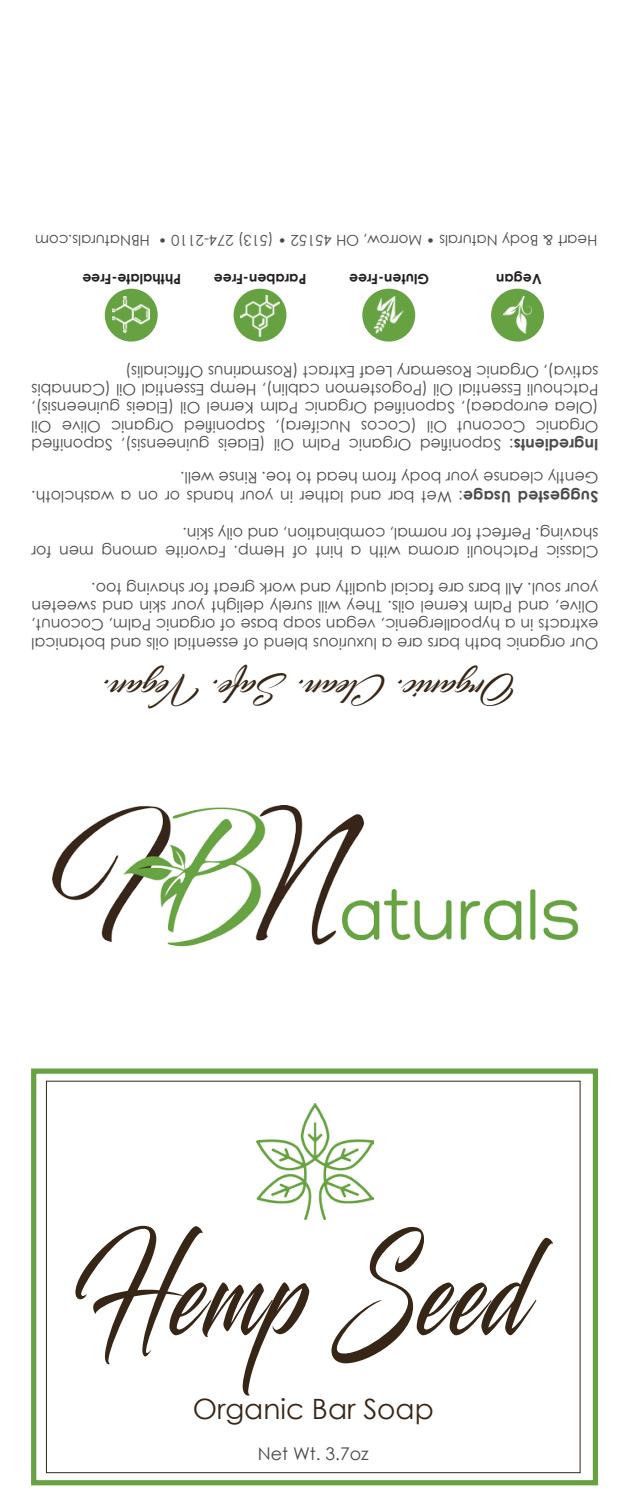
<style>
.page{position:relative;width:630px;height:1512px;background:#fff}
.page>*{position:absolute;margin:0;border:0;box-sizing:border-box;transform-origin:0 0}
.t1{font:131.25px "Blacksword";letter-spacing:.03em;color:#372516;scale:.67 1}
.t2{font:31.5px "Blacksword";letter-spacing:.03em;color:#372516}
.t3{font:28px "Century Gothic";color:#372517}
.t4{font:17.5px "Century Gothic";color:#494a4a}
.t5{font:15.75px/18.2px "Century Gothic";color:#494a4a;text-align:justify}
.t6{font:14.7px "Century Gothic";color:#494a4a}
.t7{font:700 14px "Century Gothic";color:#231f20}
.s1{font-weight:700}
</style>
<div class="page">
<div style="left:31px;top:1068px;width:567px;height:417px;border:5px solid #67a242"></div>
<img style="left:256px;top:1103px;width:117px;height:116px">
<img style="left:52px;top:805px;width:527px;height:142px">
<div style="left:491px;top:289px;width:53px;height:53px;background:#67a242;border-radius:50%"></div>
<img style="left:503px;top:296px;width:29px;height:38px">
<div style="left:362px;top:289px;width:53px;height:53px;background:#67a242;border-radius:50%"></div>
<img style="left:374px;top:296px;width:29px;height:38px">
<div style="left:234px;top:289px;width:52px;height:53px;background:#67a242;border-radius:50%"></div>
<img style="left:241px;top:296px;width:38px;height:41px">
<div style="left:105px;top:289px;width:53px;height:53px;background:#67a242;border-radius:50%"></div>
<img style="left:113px;top:296px;width:37px;height:37px">
<p class="t6" style="left:597px;top:251px;width:564px;rotate:-180deg">Heart &amp; Body Naturals • Morrow, OH 45152 • (513) 274-2110 • HBNaturals.com</p>
<p class="t7" style="left:181px;top:289px;width:100px;rotate:-180deg">Phthalate-Free</p>
<p class="t7" style="left:306px;top:289px;width:94px;rotate:-180deg">Paraben-Free</p>
<p class="t7" style="left:429px;top:289px;width:82px;rotate:-180deg">Gluten-Free</p>
<p class="t7" style="left:542px;top:289px;width:47px;rotate:-180deg">Vegan</p>
<p class="t5" style="left:598px;top:454px;width:568px;rotate:-180deg"><span class="s1">Ingredients</span>: Saponified Organic Palm Oil (Elaeis guineensis), Saponified Organic Coconut Oil (Cocos Nucifera), Saponified Organic Olive Oil (Olea europaea), Saponified Organic Palm Kernel Oil (Elaeis guineensis), Patchouli Essential Oil (Pogostemon cablin), Hemp Essential Oil (Cannabis sativa), Organic Rosemary Leaf Extract (Rosmarinus Officinalis)</p>
<p class="t5" style="left:598px;top:506px;width:569px;rotate:-180deg"><span class="s1">Suggested Usage</span>: Wet bar and lather in your hands or on a washcloth.<br>Gently cleanse your body from head to toe. Rinse well.</p>
<p class="t5" style="left:598px;top:561px;width:569px;rotate:-180deg">Classic Patchouli aroma with a hint of Hemp. Favorite among men for shaving. Perfect for normal, combination, and oily skin.</p>
<p class="t5" style="left:598px;top:653px;width:569px;rotate:-180deg">Our organic bath bars are a luxurious blend of essential oils and botanical extracts in a hypoallergenic, vegan soap base of organic Palm, Coconut, Olive, and Palm Kernel oils. They will surely delight your skin and sweeten your soul. All bars are facial quality and work great for shaving too.</p>
<p class="t2" style="left:518px;top:710px;width:417px;rotate:-180deg">Organic. Clean. Safe. Vegan.</p>
<p class="t1" style="left:72px;top:1212px;width:680px">Hemp Seed</p>
<p class="t3" style="left:193px;top:1389px;width:243px">Organic Bar Soap</p>
<p class="t4" style="left:258px;top:1442px;width:112px">Net Wt. 3.7oz</p>
</div>
